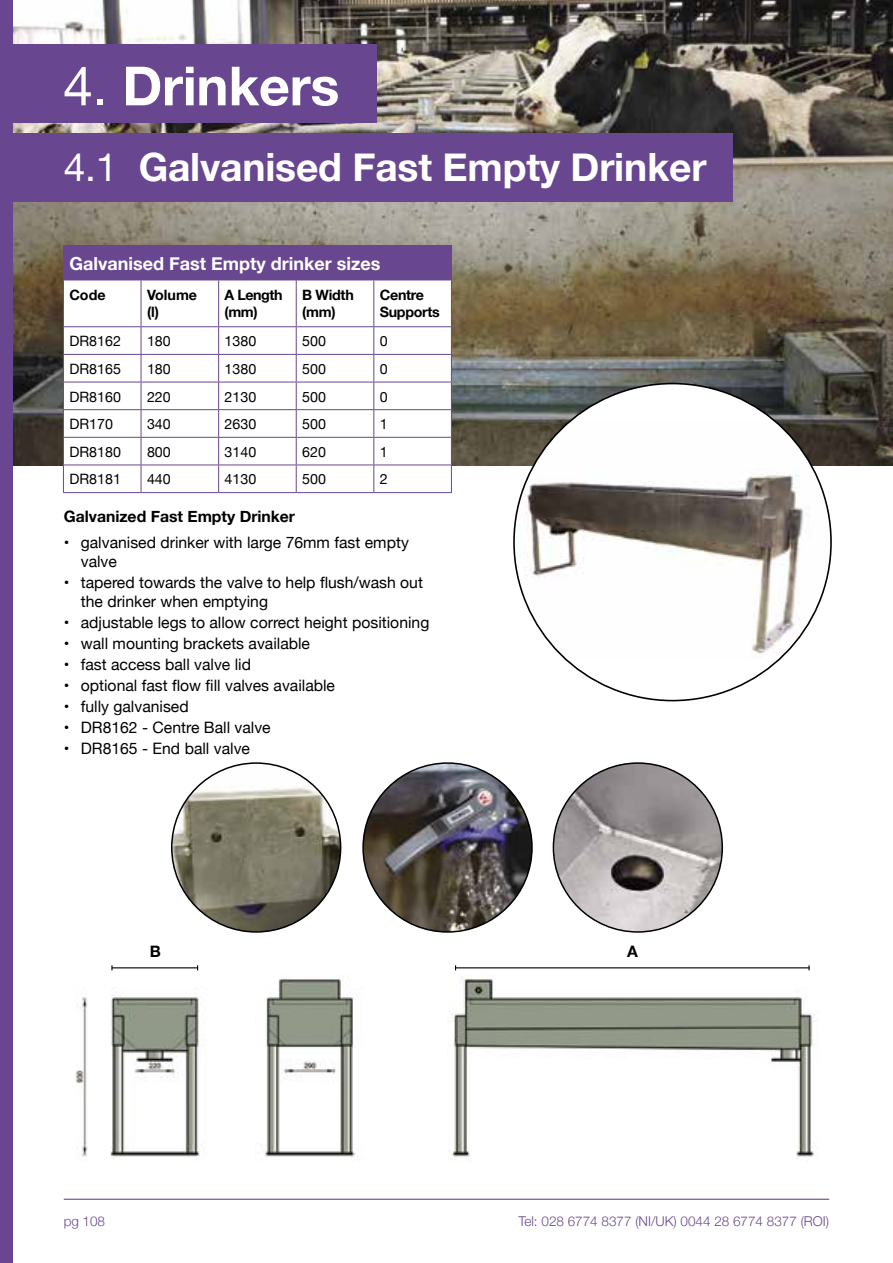
<style>
.page{position:relative;width:893px;height:1263px;background:#fff}
.page>*{position:absolute;margin:0;border:0;box-sizing:border-box;transform-origin:0 0}
.t1{font:700 54px "Helvetica Neue";letter-spacing:-.005em;color:#fff}
.t2{font:700 39px "Helvetica Neue";letter-spacing:-.005em;color:#fff}
.t3{font:700 18px "Helvetica Neue";color:#fff}
.t4{font:15.75px/18.9px "Helvetica Neue";color:#000}
.t5{font:700 15.75px "Helvetica Neue";color:#000}
.t6{font:14.25px "Helvetica Neue";color:#000}
.t7{font:700 14.25px/17.1px "Helvetica Neue";letter-spacing:-.02em;color:#000}
.t8{font:300 13.5px "Helvetica Neue";color:#694790}
.s1{font-weight:400}
</style>
<div class="page">
<img style="left:13px;top:0;width:880px;height:465px">
<div style="left:0;top:45px;width:376px;height:78px;background:#694790"></div>
<div style="left:5px;top:134px;width:727px;height:68px;background:#694790"></div>
<div style="left:63px;top:246px;width:388px;height:34px;background:#694790"></div>
<svg style="left:64px;top:281px;width:387px;height:211px"></svg>
<hr style="left:451px;top:246px;width:1px;height:34px;background:#694790">
<hr style="left:63px;top:280px;width:1px;height:46px;background:#694790">
<hr style="left:63px;top:280px;width:78px;height:1px;background:#694790">
<hr style="left:141px;top:280px;width:1px;height:46px;background:#694790">
<hr style="left:141px;top:280px;width:78px;height:1px;background:#694790">
<hr style="left:218px;top:280px;width:1px;height:46px;background:#694790">
<hr style="left:219px;top:280px;width:77px;height:1px;background:#694790">
<hr style="left:296px;top:280px;width:1px;height:46px;background:#694790">
<hr style="left:373px;top:280px;width:1px;height:46px;background:#694790">
<hr style="left:451px;top:280px;width:1px;height:46px;background:#694790">
<hr style="left:296px;top:280px;width:78px;height:1px;background:#694790">
<hr style="left:374px;top:280px;width:78px;height:1px;background:#694790">
<hr style="left:63px;top:326px;width:78px;height:1px;background:#694790">
<hr style="left:141px;top:326px;width:78px;height:1px;background:#694790">
<hr style="left:219px;top:326px;width:77px;height:1px;background:#694790">
<hr style="left:296px;top:326px;width:78px;height:1px;background:#694790">
<hr style="left:374px;top:326px;width:78px;height:1px;background:#694790">
<hr style="left:63px;top:354px;width:78px;height:1px;background:#694790">
<hr style="left:141px;top:354px;width:78px;height:1px;background:#694790">
<hr style="left:219px;top:354px;width:77px;height:1px;background:#694790">
<hr style="left:296px;top:354px;width:78px;height:1px;background:#694790">
<hr style="left:374px;top:354px;width:78px;height:1px;background:#694790">
<hr style="left:63px;top:382px;width:78px;height:1px;background:#694790">
<hr style="left:141px;top:382px;width:78px;height:1px;background:#694790">
<hr style="left:219px;top:382px;width:77px;height:1px;background:#694790">
<hr style="left:296px;top:382px;width:78px;height:1px;background:#694790">
<hr style="left:374px;top:382px;width:78px;height:1px;background:#694790">
<hr style="left:63px;top:409px;width:78px;height:1px;background:#694790">
<hr style="left:141px;top:409px;width:78px;height:1px;background:#694790">
<hr style="left:219px;top:409px;width:77px;height:1px;background:#694790">
<hr style="left:296px;top:409px;width:78px;height:1px;background:#694790">
<hr style="left:374px;top:409px;width:78px;height:1px;background:#694790">
<hr style="left:63px;top:437px;width:78px;height:1px;background:#694790">
<hr style="left:141px;top:437px;width:78px;height:1px;background:#694790">
<hr style="left:219px;top:437px;width:77px;height:1px;background:#694790">
<hr style="left:296px;top:437px;width:78px;height:1px;background:#694790">
<hr style="left:374px;top:437px;width:78px;height:1px;background:#694790">
<svg style="left:63px;top:327px;width:1px;height:165px"></svg>
<hr style="left:63px;top:465px;width:78px;height:1px;background:#694790">
<hr style="left:63px;top:492px;width:78px;height:1px;background:#694790">
<svg style="left:141px;top:327px;width:1px;height:165px"></svg>
<hr style="left:141px;top:465px;width:78px;height:1px;background:#694790">
<hr style="left:141px;top:492px;width:78px;height:1px;background:#694790">
<svg style="left:218px;top:327px;width:1px;height:165px"></svg>
<hr style="left:219px;top:465px;width:77px;height:1px;background:#694790">
<hr style="left:219px;top:492px;width:77px;height:1px;background:#694790">
<svg style="left:296px;top:327px;width:1px;height:165px"></svg>
<svg style="left:373px;top:327px;width:1px;height:165px"></svg>
<svg style="left:451px;top:327px;width:1px;height:165px"></svg>
<hr style="left:296px;top:465px;width:78px;height:1px;background:#694790">
<hr style="left:374px;top:465px;width:78px;height:1px;background:#694790">
<hr style="left:296px;top:492px;width:78px;height:1px;background:#694790">
<hr style="left:374px;top:492px;width:78px;height:1px;background:#694790">
<img style="left:172px;top:763px;width:169px;height:169px;border-radius:84px">
<img style="left:363px;top:763px;width:169px;height:169px;border-radius:84px">
<img style="left:553px;top:763px;width:169px;height:169px;border-radius:84px">
<img style="left:75px;top:976px;width:741px;height:183px">
<hr style="left:112px;top:967px;width:86px;height:1px;background:#000">
<hr style="left:456px;top:967px;width:353px;height:1px;background:#000">
<div style="left:514px;top:384px;width:317px;height:317px;background:#fff;border-radius:50%"></div>
<img style="left:514px;top:421px;width:317px;height:238px">
<hr style="left:64px;top:1199px;width:765px;height:1px;background:#694790">
<div style="left:0;top:0;width:13px;height:1263px;background:#694790"></div>
<h1 class="t1" style="left:63px;top:44px;width:278px"><span class="s1">4.</span> Drinkers</h1>
<h2 class="t2" style="left:64px;top:136px;width:644px"><span class="s1">4.1</span> Galvanised Fast Empty Drinker</h2>
<p class="t3" style="left:69px;top:249px;width:312px">Galvanised Fast Empty drinker sizes</p>
<p class="t7" style="left:69px;top:287px;width:38px">Code</p>
<p class="t7" style="left:147px;top:287px;width:52px">Volume (l)</p>
<p class="t7" style="left:225px;top:287px;width:59px">A Length (mm)</p>
<p class="t7" style="left:302px;top:287px;width:53px">B Width (mm)</p>
<p class="t7" style="left:380px;top:287px;width:62px">Centre<br>Supports</p>
<p class="t6" style="left:69px;top:331px;width:53px">DR8162</p>
<p class="t6" style="left:147px;top:331px;width:25px">180</p>
<p class="t6" style="left:225px;top:331px;width:33px">1380</p>
<p class="t6" style="left:302px;top:331px;width:25px">500</p>
<p class="t6" style="left:380px;top:331px;width:9px">0</p>
<p class="t6" style="left:69px;top:359px;width:53px">DR8165</p>
<p class="t6" style="left:147px;top:359px;width:25px">180</p>
<p class="t6" style="left:225px;top:359px;width:33px">1380</p>
<p class="t6" style="left:302px;top:359px;width:25px">500</p>
<p class="t6" style="left:380px;top:359px;width:9px">0</p>
<p class="t6" style="left:69px;top:386px;width:53px">DR8160</p>
<p class="t6" style="left:147px;top:386px;width:25px">220</p>
<p class="t6" style="left:225px;top:386px;width:33px">2130</p>
<p class="t6" style="left:302px;top:386px;width:25px">500</p>
<p class="t6" style="left:380px;top:386px;width:9px">0</p>
<p class="t6" style="left:69px;top:414px;width:45px">DR170</p>
<p class="t6" style="left:147px;top:414px;width:25px">340</p>
<p class="t6" style="left:225px;top:414px;width:33px">2630</p>
<p class="t6" style="left:302px;top:414px;width:25px">500</p>
<p class="t6" style="left:380px;top:414px;width:9px">1</p>
<p class="t6" style="left:69px;top:441px;width:53px">DR8180</p>
<p class="t6" style="left:147px;top:441px;width:25px">800</p>
<p class="t6" style="left:225px;top:441px;width:33px">3140</p>
<p class="t6" style="left:302px;top:441px;width:25px">620</p>
<p class="t6" style="left:380px;top:441px;width:9px">1</p>
<p class="t6" style="left:69px;top:469px;width:53px">DR8181</p>
<p class="t6" style="left:147px;top:469px;width:25px">440</p>
<p class="t6" style="left:225px;top:469px;width:33px">4130</p>
<p class="t6" style="left:302px;top:469px;width:25px">500</p>
<p class="t6" style="left:380px;top:469px;width:9px">2</p>
<p class="t5" style="left:64px;top:504px;width:233px">Galvanized Fast Empty Drinker</p>
<p class="t4" style="left:81px;top:534px;width:330px;text-indent:-17px">• galvanised drinker with large 76mm fast empty valve</p>
<p class="t4" style="left:81px;top:573px;width:344px;text-indent:-17px">• tapered towards the valve to help flush/wash out the drinker when emptying</p>
<p class="t4" style="left:64px;top:613px;width:367px">• adjustable legs to allow correct height positioning</p>
<p class="t4" style="left:64px;top:634px;width:248px">• wall mounting brackets available</p>
<p class="t4" style="left:64px;top:655px;width:189px">• fast access ball valve lid</p>
<p class="t4" style="left:64px;top:676px;width:273px">• optional fast flow fill valves available</p>
<p class="t4" style="left:64px;top:698px;width:126px">• fully galvanised</p>
<p class="t4" style="left:64px;top:719px;width:208px">• DR8162 - Centre Ball valve</p>
<p class="t4" style="left:64px;top:740px;width:188px">• DR8165 - End ball valve</p>
<p class="t5" style="left:150px;top:939px;width:13px">B</p>
<p class="t5" style="left:627px;top:939px;width:12px">A</p>
<p class="t8" style="left:64px;top:1210px;width:43px">pg 108</p>
<p class="t8" style="left:518px;top:1210px;width:312px">Tel: 028 6774 8377 (NI/UK) 0044 28 6774 8377 (ROI)</p>
</div>
